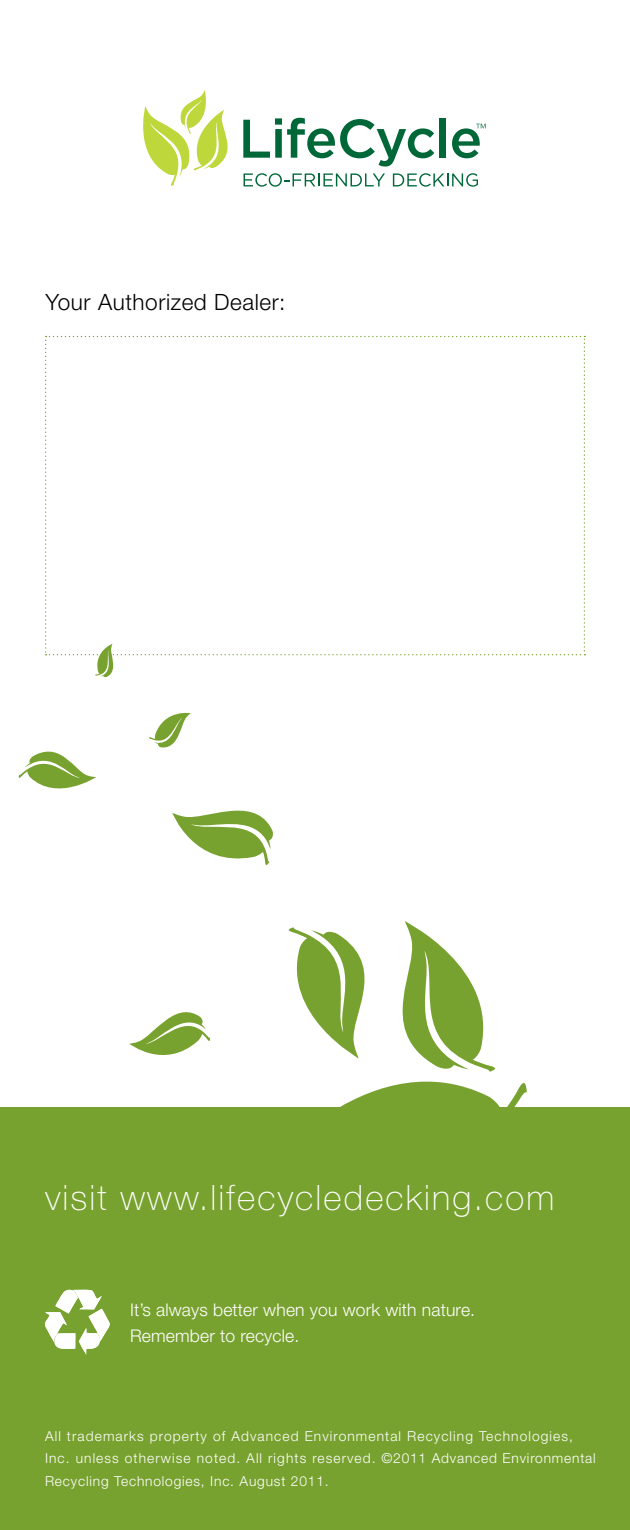
<style>
.page{position:relative;width:630px;height:1530px;background:#fff}
.page>*{position:absolute;margin:0;border:0;box-sizing:border-box;transform-origin:0 0}
.t1{font:100 35px "Helvetica Neue";letter-spacing:.06em;color:#fff}
.t2{font:300 22.5px "Helvetica Neue";letter-spacing:.025em;color:#000}
.t3{font:300 17.5px/26.5px "Helvetica Neue";letter-spacing:.01em;color:#fff}
.t4{font:300 13.75px/22.5px "Helvetica Neue";letter-spacing:.08em;color:#fff}
</style>
<div class="page">
<div style="left:0;top:1107px;width:630px;height:423px;background:#78a22f"></div>
<svg style="left:340px;top:1081px;width:187px;height:26px;fill:#78a22f"></svg>
<svg style="left:288px;top:921px;width:207px;height:151px"></svg>
<svg style="left:172px;top:810px;width:101px;height:55px"></svg>
<svg style="left:129px;top:1012px;width:81px;height:43px"></svg>
<svg style="left:45px;top:1290px;width:65px;height:65px"></svg>
<svg style="left:18px;top:751px;width:78px;height:38px"></svg>
<svg style="left:149px;top:712px;width:42px;height:36px"></svg>
<svg style="left:45px;top:336px;width:540px;height:341px"></svg>
<svg style="left:143px;top:90px;width:343px;height:97px"></svg>
<h2 class="t2" style="left:46px;top:288px;width:241px">Your Authorized Dealer:</h2>
<h1 class="t1" style="left:45px;top:1178px;width:511px">visit www.lifecycledecking.com</h1>
<p class="t3" style="left:130px;top:1296px;width:347px">It’s always better when you work with nature.<br>Remember to recycle.</p>
<p class="t4" style="left:45px;top:1424px;width:552px">All trademarks property of Advanced Environmental Recycling Technologies,<br>Inc. unless otherwise noted. All rights reserved. ©2011 Advanced Environmental<br>Recycling Technologies, Inc. August 2011.</p>
</div>
